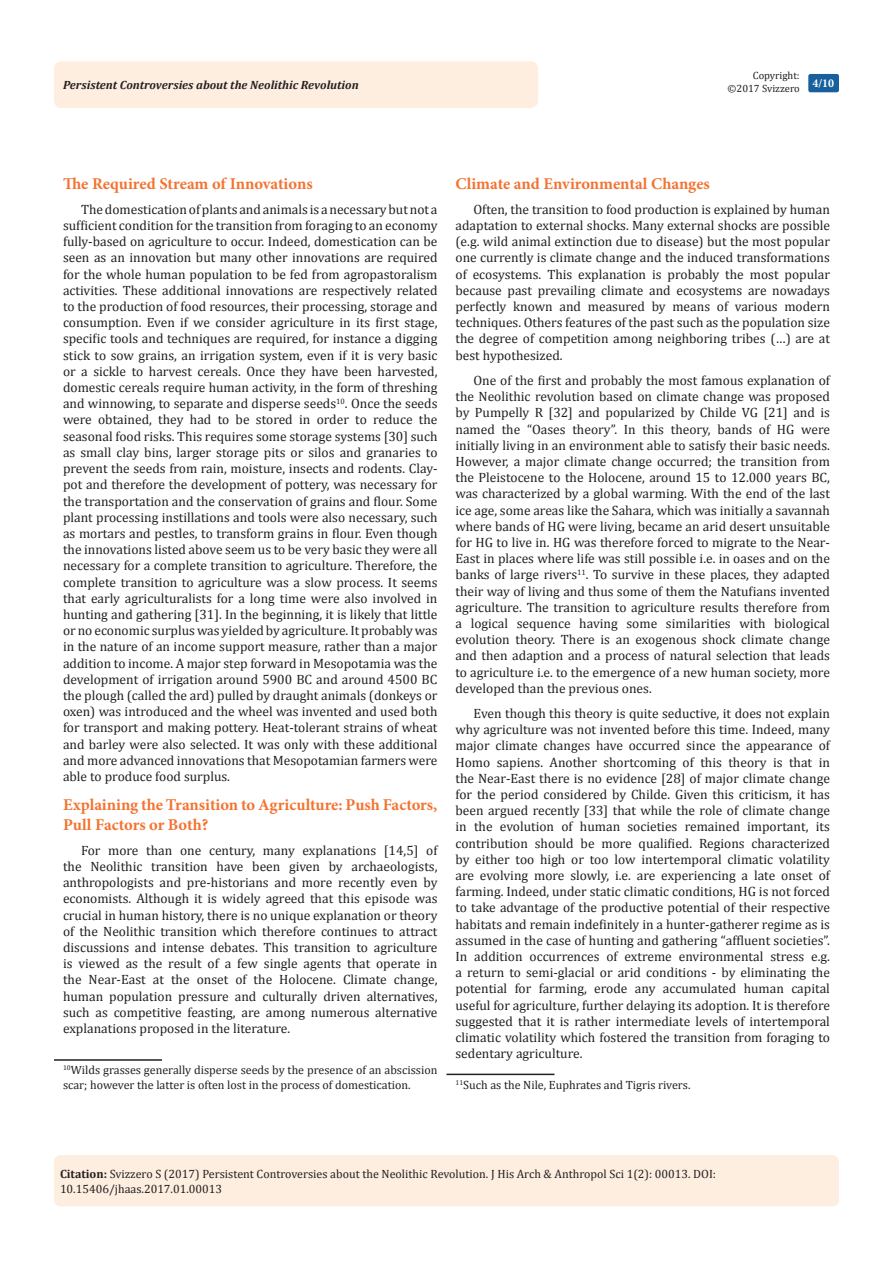
<style>
.page{position:relative;width:893px;height:1263px;background:#fff}
.page>*{position:absolute;margin:0;border:0;box-sizing:border-box;transform-origin:0 0}
.List_Paragraph{font:700 16.5px/19.8px "Minion Pro";color:#f37331}
.t1{font:13.5px/16.2px "Cambria";color:#231f20;text-align:justify}
.t2{font:12px/14.4px "Cambria";color:#231f20}
.t3{font:italic 700 12px "Cambria";color:#231f20}
.t4{font:700 12px "Minion Pro";color:#fff}
.t5{font:10.5px/12.6px "Cambria";color:#231f20;text-align:right}
.s1{font-weight:700}
</style>
<div class="page">
<div style="left:54px;top:1155px;width:785px;height:51px;background:#feeee0;border-radius:7px"></div>
<div style="left:54px;top:61px;width:484px;height:47px;background:#feeee0;border-radius:8px"></div>
<div style="left:808px;top:74px;width:31px;height:18px;background:#18609d;border-radius:2px"></div>
<hr style="left:54px;top:1059px;width:108px;height:2px;background:#231f20">
<hr style="left:446px;top:1073px;width:108px;height:2px;background:#231f20">
<p class="t5" style="left:728px;top:69px;width:74px">Copyright: ©2017 Svizzero</p>
<p class="t3" style="left:63px;top:77px;width:297px">Persistent Controversies about the Neolithic Revolution</p>
<p class="t4" style="left:812px;top:75px;width:23px">4/10</p>
<p class="List_Paragraph" style="left:63px;top:173px;width:251px">The Required Stream of Innovations</p>
<p class="t1" style="left:63px;top:201px;width:376px;text-indent:18px">The domestication of plants and animals is a necessary but not a sufficient condition for the transition from foraging to an economy fully-based on agriculture to occur. Indeed, domestication can be seen as an innovation but many other innovations are required for the whole human population to be fed from agropastoralism activities. These additional innovations are respectively related to the production of food resources, their processing, storage and consumption. Even if we consider agriculture in its first stage, specific tools and techniques are required, for instance a digging stick to sow grains, an irrigation system, even if it is very basic or a sickle to harvest cereals. Once they have been harvested, domestic cereals require human activity, in the form of threshing and winnowing, to separate and disperse seeds<sup>10</sup>. Once the seeds were obtained, they had to be stored in order to reduce the seasonal food risks. This requires some storage systems [30] such as small clay bins, larger storage pits or silos and granaries to prevent the seeds from rain, moisture, insects and rodents. Clay&shy;pot and therefore the development of pottery, was necessary for the transportation and the conservation of grains and flour. Some plant processing instillations and tools were also necessary, such as mortars and pestles, to transform grains in flour. Even though the innovations listed above seem us to be very basic they were all necessary for a complete transition to agriculture. Therefore, the complete transition to agriculture was a slow process. It seems that early agriculturalists for a long time were also involved in hunting and gathering [31]. In the beginning, it is likely that little or no economic surplus was yielded by agriculture. It probably was in the nature of an income support measure, rather than a major addition to income. A major step forward in Mesopotamia was the development of irrigation around 5900 BC and around 4500 BC the plough (called the ard) pulled by draught animals (donkeys or oxen) was introduced and the wheel was invented and used both for transport and making pottery. Heat-tolerant strains of wheat and barley were also selected. It was only with these additional and more advanced innovations that Mesopotamian farmers were able to produce food surplus.</p>
<p class="List_Paragraph" style="left:63px;top:794px;width:376px">Explaining the Transition to Agriculture: Push Factors,<br>Pull Factors or Both?</p>
<p class="t1" style="left:63px;top:842px;width:376px;text-indent:18px">For more than one century, many explanations [14,5] of the Neolithic transition have been given by archaeologists, anthropologists and pre-historians and more recently even by economists. Although it is widely agreed that this episode was crucial in human history, there is no unique explanation or theory of the Neolithic transition which therefore continues to attract discussions and intense debates. This transition to agriculture is viewed as the result of a few single agents that operate in the Near-East at the onset of the Holocene. Climate change, human population pressure and culturally driven alternatives, such as competitive feasting, are among numerous alternative explanations proposed in the literature.</p>
<p class="t2" style="left:63px;top:1063px;width:376px"><sup>10</sup>Wilds grasses generally disperse seeds by the presence of an abscission scar; however the latter is often lost in the process of domestication.</p>
<p class="List_Paragraph" style="left:455px;top:173px;width:256px">Climate and Environmental Changes</p>
<p class="t1" style="left:455px;top:201px;width:376px;text-indent:18px">Often, the transition to food production is explained by human adaptation to external shocks. Many external shocks are possible (e.g. wild animal extinction due to disease) but the most popular one currently is climate change and the induced transformations of ecosystems. This explanation is probably the most popular because past prevailing climate and ecosystems are nowadays perfectly known and measured by means of various modern techniques. Others features of the past such as the population size the degree of competition among neighboring tribes (…) are at best hypothesized.</p>
<p class="t1" style="left:455px;top:372px;width:376px;text-indent:18px">One of the first and probably the most famous explanation of the Neolithic revolution based on climate change was proposed by Pumpelly R [32] and popularized by Childe VG [21] and is named the “Oases theory”. In this theory, bands of HG were initially living in an environment able to satisfy their basic needs.<br>However, a major climate change occurred; the transition from the Pleistocene to the Holocene, around 15 to 12.000 years BC, was characterized by a global warming. With the end of the last ice age, some areas like the Sahara, which was initially a savannah where bands of HG were living, became an arid desert unsuitable for HG to live in. HG was therefore forced to migrate to the Near-East in places where life was still possible i.e. in oases and on the banks of large rivers<sup>11</sup>. To survive in these places, they adapted their way of living and thus some of them the Natufians invented agriculture. The transition to agriculture results therefore from a logical sequence having some similarities with biological evolution theory. There is an exogenous shock climate change and then adaption and a process of natural selection that leads to agriculture i.e. to the emergence of a new human society, more developed than the previous ones.</p>
<p class="t1" style="left:455px;top:705px;width:376px;text-indent:18px">Even though this theory is quite seductive, it does not explain why agriculture was not invented before this time. Indeed, many major climate changes have occurred since the appearance of Homo sapiens. Another shortcoming of this theory is that in the Near-East there is no evidence [28] of major climate change for the period considered by Childe. Given this criticism, it has been argued recently [33] that while the role of climate change in the evolution of human societies remained important, its contribution should be more qualified. Regions characterized by either too high or too low intertemporal climatic volatility are evolving more slowly, i.e. are experiencing a late onset of farming. Indeed, under static climatic conditions, HG is not forced to take advantage of the productive potential of their respective habitats and remain indefinitely in a hunter-gatherer regime as is assumed in the case of hunting and gathering “affluent societies”.<br>In addition occurrences of extreme environmental stress e.g. a return to semi-glacial or arid conditions - by eliminating the potential for farming, erode any accumulated human capital useful for agriculture, further delaying its adoption. It is therefore suggested that it is rather intermediate levels of intertemporal climatic volatility which fostered the transition from foraging to sedentary agriculture.</p>
<p class="t2" style="left:455px;top:1077px;width:237px"><sup>11</sup>Such as the Nile, Euphrates and Tigris rivers.</p>
<p class="t2" style="left:60px;top:1167px;width:658px"><span class="s1">Citation:</span> Svizzero S (2017) Persistent Controversies about the Neolithic Revolution. J His Arch &amp; Anthropol Sci 1(2): 00013. DOI:<br>10.15406/jhaas.2017.01.00013</p>
</div>
